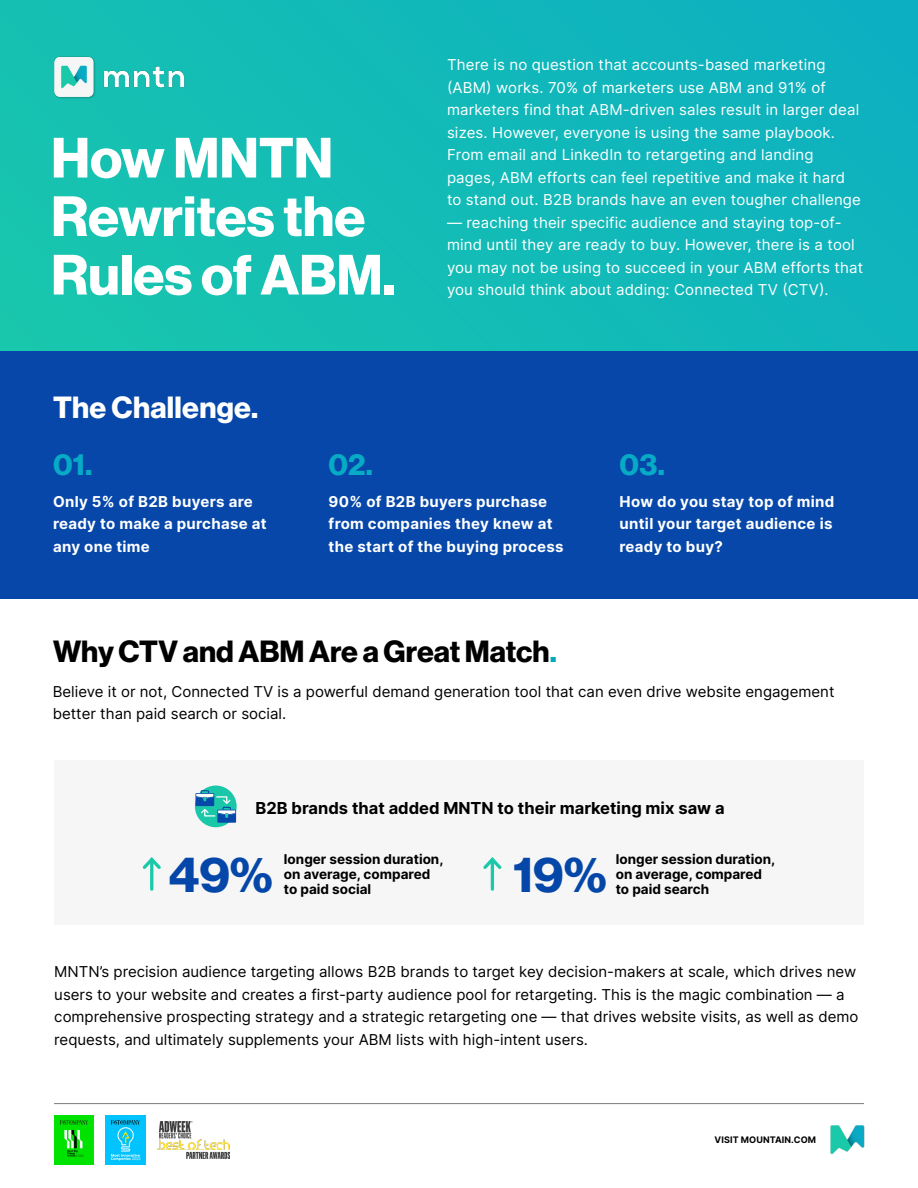
<style>
.page{position:relative;width:918px;height:1188px;background:#fff}
.page>*{position:absolute;margin:0;border:0;box-sizing:border-box;transform-origin:0 0}
.t1{font:55.5px/58.5px "N Haas Grotesk DS Pro 75 Bd";color:#fff}
.t2{font:49.5px "N Haas Grotesk DS Pro 75 Bd";color:#0547a8}
.t3{font:30px "N Haas Grotesk DS Pro 75 Bd";color:#000}
.t4{font:30px "N Haas Grotesk DS Pro 75 Bd";letter-spacing:.01em;color:#fff}
.t5{font:30px "N Haas Grotesk DS Pro 75 Bd";color:#07abc5}
.t6{font:700 16.5px "Inter";color:#000}
.t7{font:15px/22.5px "Inter";letter-spacing:.01em;color:#fff}
.t8{font:15px/22.5px "Inter";color:#000}
.t9{font:700 15px/22.5px "Inter";letter-spacing:.02em;color:#fff}
.t10{font:700 13.5px/15px "Inter";color:#000}
.t11{font:700 9px "Inter";letter-spacing:.01em;color:#000}
.s1{color:#00aabc}
</style>
<div class="page">
<div style="left:0;top:351px;width:918px;height:247px;background:#0647a9"></div>
<div style="left:0;top:0;width:918px;height:351px;background:#12bab7"></div>
<img style="left:54px;top:56px;width:131px;height:43px">
<img style="left:831px;top:1126px;width:33px;height:28px">
<hr style="left:54px;top:1103px;width:810px;height:1px;background:#7a7a7a">
<img style="left:105px;top:1115px;width:41px;height:50px">
<img style="left:54px;top:1115px;width:40px;height:50px">
<img style="left:158px;top:1122px;width:72px;height:36px">
<div style="left:54px;top:760px;width:810px;height:165px;background:#f6f6f6"></div>
<hr style="left:150px;top:859px;width:3px;height:30px;background:#1ac9aa">
<svg style="left:142px;top:857px;width:19px;height:15px"></svg>
<hr style="left:491px;top:859px;width:3px;height:30px;background:#1ac9aa">
<svg style="left:483px;top:857px;width:19px;height:15px"></svg>
<div style="left:195px;top:786px;width:42px;height:41px;background:#1ac8a9;border-radius:50%"></div>
<svg style="left:195px;top:790px;width:41px;height:33px"></svg>
<h1 class="t1" style="left:51px;top:130px;width:346px">How MNTN<br>Rewrites the<br>Rules of ABM.</h1>
<h3 class="t4" style="left:53px;top:390px;width:207px">The Challenge.</h3>
<h3 class="t5" style="left:53px;top:447px;width:41px">01.</h3>
<h3 class="t5" style="left:329px;top:447px;width:46px">02.</h3>
<p class="t7" style="left:447px;top:53px;width:415px">There is no question that accounts-based marketing (ABM) works. 70% of marketers use ABM and 91% of marketers find that ABM-driven sales result in larger deal sizes. However, everyone is using the same playbook.<br>From email and LinkedIn to retargeting and landing pages, ABM efforts can feel repetitive and make it hard to stand out. B2B brands have an even tougher challenge</p>
<p class="t7" style="left:447px;top:210px;width:418px">— reaching their specific audience and staying top-of&shy;mind until they are ready to buy. However, there is a tool you may not be using to succeed in your ABM efforts that you should think about adding: Connected TV (CTV).</p>
<h3 class="t5" style="left:620px;top:447px;width:47px">03.</h3>
<p class="t9" style="left:53px;top:489px;width:215px">Only 5% of B2B buyers are ready to make a purchase at any one time</p>
<p class="t9" style="left:329px;top:489px;width:236px">90% of B2B buyers purchase from companies they knew at the start of the buying process</p>
<p class="t9" style="left:620px;top:489px;width:216px">How do you stay top of mind until your target audience is ready to buy?</p>
<h3 class="t3" style="left:53px;top:633px;width:505px">Why CTV and ABM Are a Great Match<span class="s1">.</span></h3>
<p class="t8" style="left:53px;top:680px;width:783px">Believe it or not, Connected TV is a powerful demand generation tool that can even drive website engagement better than paid search or social.</p>
<p class="t6" style="left:256px;top:796px;width:471px">B2B brands that added MNTN to their marketing mix saw a</p>
<h2 class="t2" style="left:169px;top:845px;width:106px">49%</h2>
<p class="t10" style="left:284px;top:851px;width:161px">longer session duration, on average, compared to paid social</p>
<h2 class="t2" style="left:513px;top:845px;width:95px">19%</h2>
<p class="t10" style="left:616px;top:851px;width:161px">longer session duration, on average, compared to paid search</p>
<p class="t8" style="left:54px;top:960px;width:806px">MNTN’s precision audience targeting allows B2B brands to target key decision-makers at scale, which drives new users to your website and creates a first-party audience pool for retargeting. This is the magic combination — a comprehensive prospecting strategy and a strategic retargeting one — that drives website visits, as well as demo requests, and ultimately supplements your ABM lists with high-intent users.</p>
<p class="t11" style="left:715px;top:1133px;width:103px">VISIT MOUNTAIN.COM</p>
</div>
